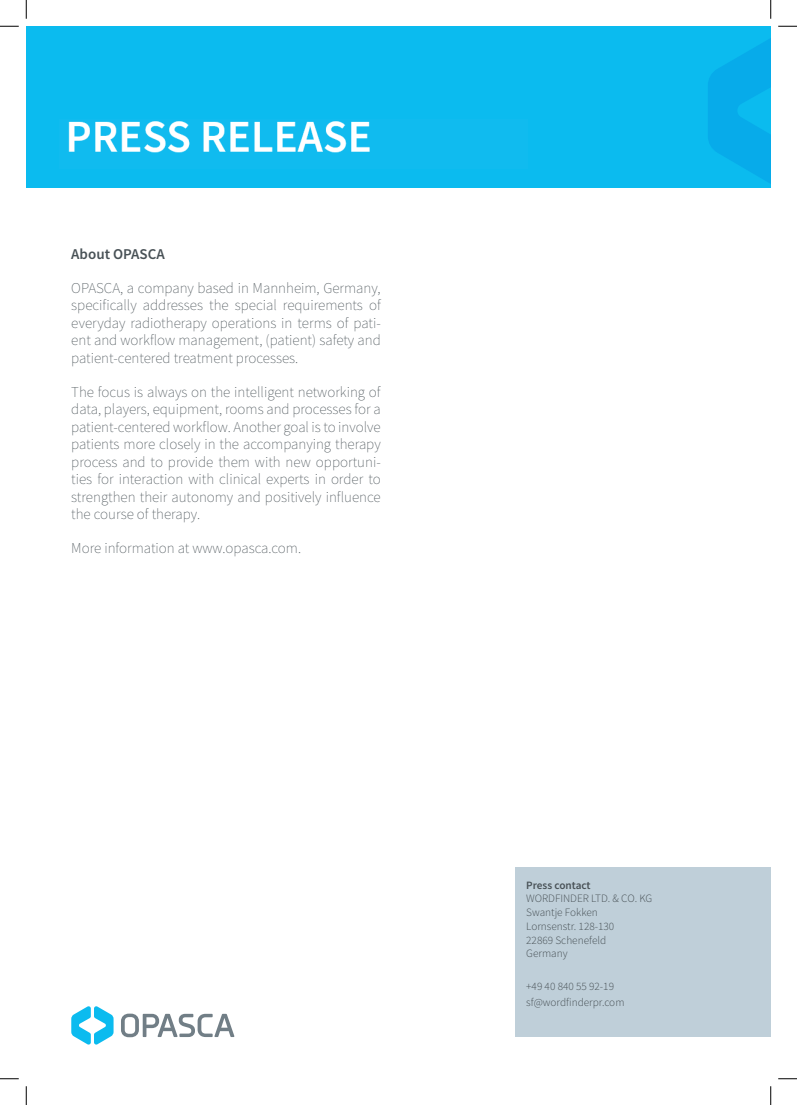
<style>
.page{position:relative;width:797px;height:1105px;background:#fff}
.page>*{position:absolute;margin:0;border:0;box-sizing:border-box;transform-origin:0 0}
.t1{font:200 15px/17.5px "Source Sans Pro";color:#485156;text-align:justify}
.t2{font:600 15px "Source Sans Pro";color:#485156}
.t3{font:300 11.25px/13.8px "Source Sans Pro";color:#485156}
.t4{font:600 11.25px "Source Sans Pro";color:#485156}
</style>
<div class="page">
<svg style="left:71px;top:1006px;width:43px;height:38px"></svg>
<svg style="left:121px;top:1014px;width:113px;height:23px"></svg>
<div style="left:26px;top:26px;width:744px;height:162px;background:#0bbbef"></div>
<svg style="left:708px;top:39px;width:62px;height:144px"></svg>
<div style="left:515px;top:867px;width:255px;height:169px;background:#bfcfd9"></div>
<img style="left:68px;top:121px;width:302px;height:32px">
<svg style="left:0;top:25px;width:19px;height:2px"></svg>
<svg style="left:778px;top:25px;width:19px;height:2px"></svg>
<svg style="left:0;top:1078px;width:19px;height:1px"></svg>
<svg style="left:778px;top:1078px;width:19px;height:1px"></svg>
<svg style="left:25px;top:0;width:2px;height:19px"></svg>
<svg style="left:25px;top:1086px;width:2px;height:19px"></svg>
<svg style="left:770px;top:0;width:1px;height:19px"></svg>
<svg style="left:770px;top:1086px;width:1px;height:19px"></svg>
<p class="t2" style="left:71px;top:244px;width:95px">About OPASCA</p>
<p class="t1" style="left:71px;top:279px;width:311px">OPASCA, a company based in Mannheim, Germany, specifically addresses the special requirements of everyday radiotherapy operations in terms of pati&shy;ent and workflow management, (patient) safety and patient-centered treatment processes.</p>
<p class="t1" style="left:71px;top:383px;width:311px">The focus is always on the intelligent networking of data, players, equipment, rooms and processes for a patient-centered workflow. Another goal is to involve patients more closely in the accompanying therapy process and to provide them with new opportuni&shy;ties for interaction with clinical experts in order to strengthen their autonomy and positively influence the course of therapy.</p>
<p class="t1" style="left:71px;top:539px;width:231px">More information at www.opasca.com.</p>
<p class="t4" style="left:526px;top:877px;width:66px">Press contact</p>
<p class="t3" style="left:526px;top:892px;width:128px">WORDFINDER LTD. &amp; CO. KG<br>Swantje Fokken<br>Lornsenstr. 128-130<br>22869 Schenefeld<br>Germany</p>
<p class="t3" style="left:526px;top:978px;width:100px;line-height:16.2px">+49 40 840 55 92-19 sf@wordfinderpr.com</p>
</div>
